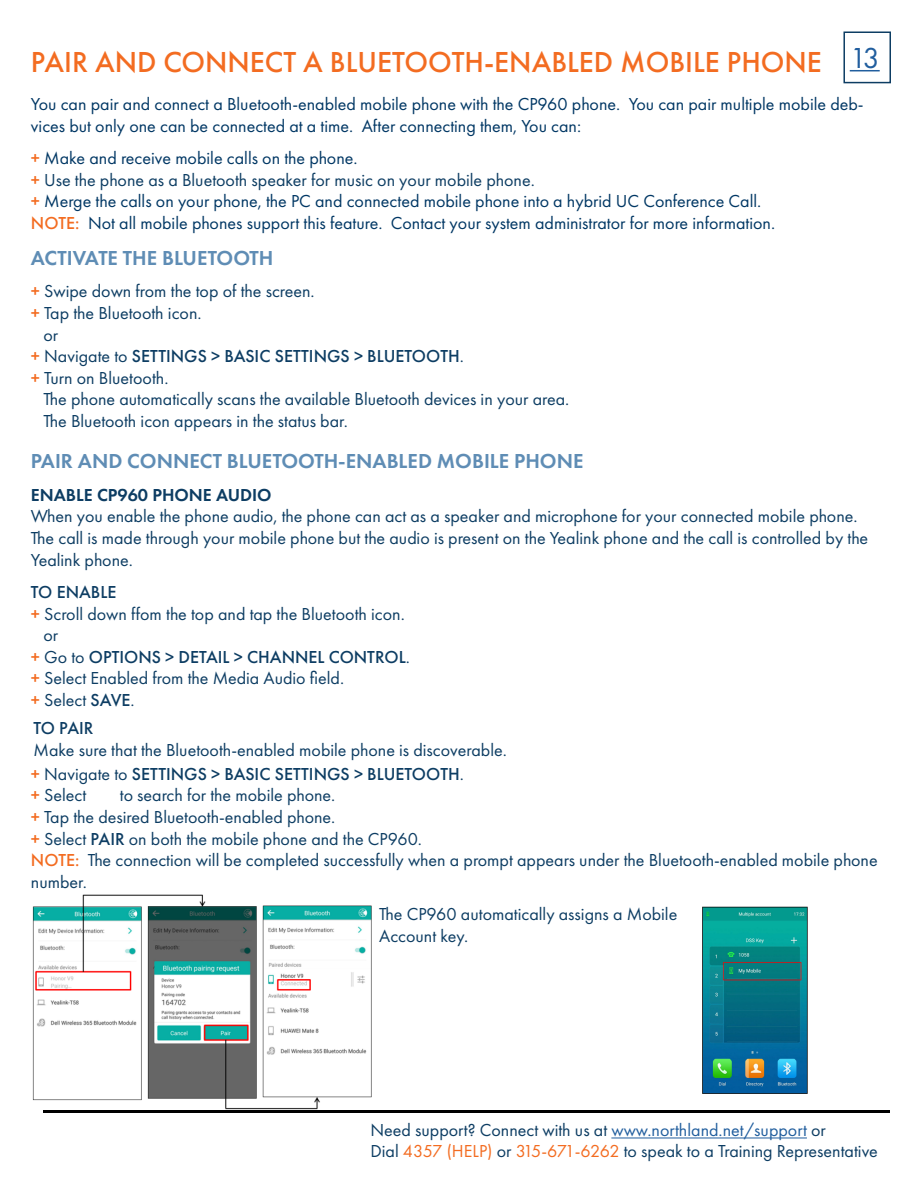
<style>
.page{position:relative;width:918px;height:1188px;background:#fff}
.page>*{position:absolute;margin:0;border:0;box-sizing:border-box;transform-origin:0 0}
.t1{font:500 30px "Futura PT";color:#f36c21}
.t2{font:30px "Futura PT";color:#215e9e}
.t3{font:600 21px "Futura PT";color:#5f8db5}
.t4{font:18px/21.6px "Futura PT";color:#0d3d63}
.t5{font:18px/21.6px "Futura PT";color:#003764}
.t6{font:500 18px/21.6px "Futura PT";color:#0d3d63}
.t7{font:600 18px "Futura PT";color:#0d3d63}
.s1{font-weight:500;color:#f36c21}
.s2{color:#0d3d63}
.s3{color:#f36c21}
.s4{font-weight:400}
.s5{font-weight:500}
.s6{color:#215e9e}
</style>
<div class="page">
<img style="left:32px;top:894px;width:340px;height:216px">
<div style="left:843px;top:32px;width:48px;height:51px;border:2px solid #0d3d63"></div>
<hr style="left:850px;top:70px;width:30px;height:1px;background:#215e9e">
<hr style="left:43px;top:1111px;width:846px;height:2px;background:#000">
<img style="left:702px;top:907px;width:106px;height:187px">
<hr style="left:611px;top:1138px;width:196px;height:1px;background:#215e9e">
<h1 class="t2" style="left:850px;top:40px;width:31px">13</h1>
<h1 class="t1" style="left:31px;top:44px;width:793px">PAIR AND CONNECT A BLUETOOTH-ENABLED MOBILE PHONE</h1>
<p class="t5" style="left:31px;top:93px;width:834px">You can pair and connect a Bluetooth-enabled mobile phone with the CP960 phone. You can pair multiple mobile deb&shy;vices but only one can be connected at a time. After connecting them, You can:</p>
<p class="t5" style="left:31px;top:147px;width:746px"><span class="s1">+</span> Make and receive mobile calls on the phone.<br><span class="s1">+</span> <span class="s2">Use the phone as a Bluetooth speaker for music on your mobile phone.<br></span><span class="s1">+</span> Merge the calls on your phone, the PC and connected mobile phone into a hybrid UC Conference Call.<br><span class="s1">NOTE:</span> Not all mobile phones support this feature. Contact your system administrator for more information.</p>
<p class="t3" style="left:31px;top:245px;width:244px">ACTIVATE THE BLUETOOTH</p>
<p class="t4" style="left:31px;top:281px;width:285px"><span class="s1">+</span> Swipe down from the top of the screen.</p>
<p class="t4" style="left:31px;top:302px;width:172px"><span class="s1">+</span> Tap the Bluetooth icon.</p>
<p class="t4" style="left:44px;top:324px;width:16px">or</p>
<p class="t6" style="left:31px;top:345px;width:434px"><span class="s3">+</span> <span class="s4">Navigate to</span> SETTINGS &gt; BASIC SETTINGS &gt; BLUETOOTH<span class="s4">.</span></p>
<p class="t4" style="left:31px;top:367px;width:139px"><span class="s1">+</span> Turn on Bluetooth.</p>
<p class="t4" style="left:44px;top:389px;width:527px">The phone automatically scans the available Bluetooth devices in your area.</p>
<p class="t4" style="left:44px;top:410px;width:306px">The Bluetooth icon appears in the status bar.</p>
<p class="t3" style="left:31px;top:448px;width:554px">PAIR AND CONNECT BLUETOOTH-ENABLED MOBILE PHONE</p>
<p class="t7" style="left:31px;top:484px;width:242px">ENABLE CP960 PHONE AUDIO</p>
<p class="t4" style="left:31px;top:506px;width:839px">When you enable the phone audio, the phone can act as a speaker and microphone for your connected mobile phone.<br>The call is made through your mobile phone but the audio is present on the Yealink phone and the call is controlled by the<br>Yealink phone.</p>
<p class="t6" style="left:31px;top:581px;width:87px">TO ENABLE</p>
<p class="t4" style="left:31px;top:603px;width:375px"><span class="s1">+</span> Scroll down ffom the top and tap the Bluetooth icon.</p>
<p class="t4" style="left:44px;top:624px;width:16px">or</p>
<p class="t6" style="left:31px;top:646px;width:381px"><span class="s3">+</span> <span class="s4">Go to</span> OPTIONS &gt; DETAIL &gt; CHANNEL CONTROL<span class="s4">.</span></p>
<p class="t4" style="left:31px;top:668px;width:315px"><span class="s1">+</span> Select Enabled from the Media Audio field.</p>
<p class="t4" style="left:31px;top:689px;width:105px"><span class="s1">+</span> Select <span class="s5">SAVE</span>.</p>
<p class="t6" style="left:33px;top:718px;width:61px">TO PAIR</p>
<p class="t4" style="left:33px;top:739px;width:475px">Make sure that the Bluetooth-enabled mobile phone is discoverable.</p>
<p class="t6" style="left:31px;top:763px;width:434px"><span class="s3">+</span> <span class="s4">Navigate to</span> SETTINGS &gt; BASIC SETTINGS &gt; BLUETOOTH<span class="s4">. </span><span class="s3">+</span> <span class="s4">Select</span></p>
<p class="t4" style="left:31px;top:784px;width:848px;text-indent:89px">to search for the mobile phone.<br><span class="s1">+</span> Tap the desired Bluetooth-enabled phone.<br><span class="s1">+</span> Select <span class="s5">PAIR</span> on both the mobile phone and the CP960.<br><span class="s1">NOTE:</span> The connection will be completed successfully when a prompt appears under the Bluetooth-enabled mobile phone number.</p>
<p class="t4" style="left:379px;top:903px;width:300px">The CP960 automatically assigns a Mobile<br>Account key.</p>
<p class="t4" style="left:370px;top:1120px;width:509px;line-height:21px">Need support? Connect with us at <span class="s6">www.northland.net/support</span> or<br>Dial <span class="s3">4357 (HELP)</span> or <span class="s3">315-671-6262</span> to speak to a Training Representative</p>
</div>
